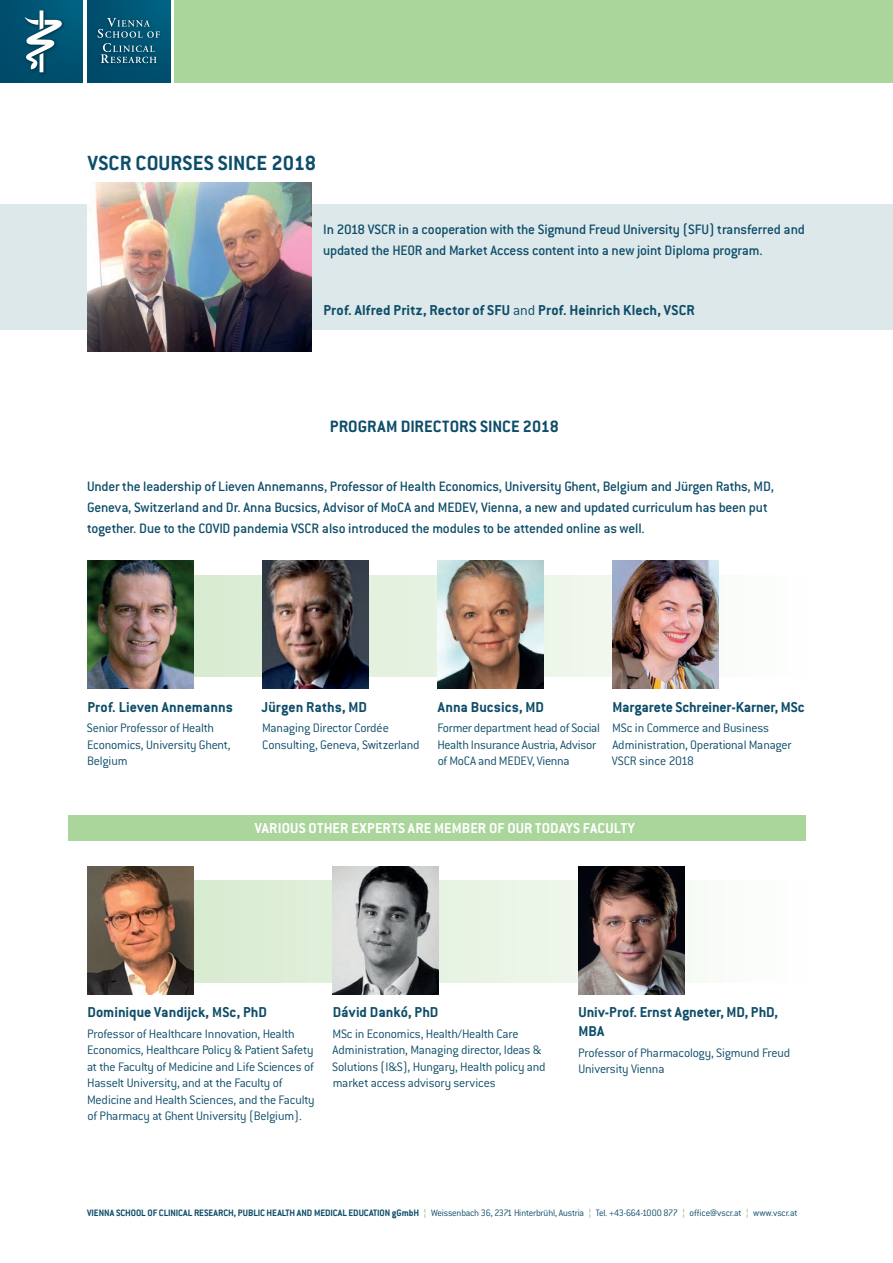
<style>
.page{position:relative;width:893px;height:1263px;background:#fff}
.page>*{position:absolute;margin:0;border:0;box-sizing:border-box;transform-origin:0 0}
.t1{font:700 22.5px "Conduit ITC";letter-spacing:.01em;color:#0e4d6a}
.t2{font:700 18px "Conduit ITC";letter-spacing:.005em;color:#0e4d69}
.t3{font:700 15.75px/18.8px "Conduit ITC";letter-spacing:.005em;color:#0e4d69}
.t4{font:700 15.75px "Conduit ITC";letter-spacing:.005em;color:#fff}
.t5{font:700 15.75px "Conduit ITC";letter-spacing:-.015em;color:#0e4d69}
.t6{font:500 15px/21px "Conduit ITC";letter-spacing:-.015em;color:#0e4d69}
.t7{font:300 13.5px/16.5px "Conduit ITC";letter-spacing:-.015em;color:#0e4d69}
.t8{font:300 10.2px "Conduit ITC";letter-spacing:-.02em;color:#0e4d69}
.s1{font-weight:300}
.s2{font-weight:700}
.s3{font-weight:700;color:#aad59b}
</style>
<div class="page">
<div style="left:174px;top:0;width:719px;height:83px;background:#aad59b"></div>
<div style="left:0;top:0;width:83px;height:83px;background:linear-gradient(to right,#004b6a,#005979)"></div>
<div style="left:87px;top:0;width:83px;height:83px;background:linear-gradient(to right,#004a69,#005979)"></div>
<svg style="left:25px;top:10px;width:37px;height:62px"></svg>
<svg style="left:98px;top:18px;width:62px;height:45px;background:#246781"></svg>
<svg style="left:193px;top:575px;width:419px;height:102px;background:#dfedda"></svg>
<img style="left:262px;top:561px;width:107px;height:127px">
<img style="left:612px;top:561px;width:107px;height:127px">
<img style="left:87px;top:561px;width:106px;height:127px">
<img style="left:437px;top:561px;width:107px;height:127px">
<div style="left:0;top:204px;width:893px;height:126px;background:#dde8ea"></div>
<img style="left:87px;top:183px;width:224px;height:168px">
<svg style="left:193px;top:881px;width:499px;height:101px;background:#e3f0de"></svg>
<img style="left:333px;top:866px;width:106px;height:128px">
<img style="left:87px;top:866px;width:106px;height:128px">
<img style="left:578px;top:866px;width:107px;height:128px">
<div style="left:69px;top:815px;width:737px;height:26px;background:#aad59b"></div>
<h1 class="t1" style="left:88px;top:149px;width:230px">VSCR COURSES SINCE 2018</h1>
<p class="t6" style="left:323px;top:219px;width:483px">In 2018 VSCR in a cooperation with the Sigmund Freud University (SFU) transferred and updated the HEOR and Market Access content into a new joint Diploma program.</p>
<p class="t3" style="left:323px;top:301px;width:373px">Prof. Alfred Pritz, Rector of SFU <span class="s1">and</span> Prof. Heinrich Klech, VSCR</p>
<h2 class="t2" style="left:330px;top:416px;width:231px">PROGRAM DIRECTORS SINCE 2018</h2>
<p class="t6" style="left:87px;top:476px;width:688px">Under the leadership of Lieven Annemanns, Professor of Health Economics, University Ghent, Belgium and Jürgen Raths, MD,<br>Geneva, Switzerland and Dr. Anna Bucsics, Advisor of MoCA and MEDEV, Vienna, a new and updated curriculum has been put together. Due to the COVID pandemia VSCR also introduced the modules to be attended online as well.</p>
<p class="t3" style="left:87px;top:697px;width:147px">Prof. Lieven Annemanns</p>
<p class="t7" style="left:87px;top:720px;width:145px">Senior Professor of Health<br>Economics, University Ghent,<br>Belgium</p>
<p class="t3" style="left:262px;top:697px;width:107px">Jürgen Raths, MD</p>
<p class="t7" style="left:262px;top:720px;width:159px">Managing Director Cordée<br>Consulting, Geneva, Switzerland</p>
<p class="t3" style="left:438px;top:697px;width:108px">Anna Bucsics, MD</p>
<p class="t7" style="left:437px;top:720px;width:164px">Former department head of Social<br>Health Insurance Austria, Advisor of MoCA and MEDEV, Vienna</p>
<p class="t5" style="left:613px;top:698px;width:194px">Margarete Schreiner-Karner, MSc</p>
<p class="t7" style="left:612px;top:720px;width:181px">MSc in Commerce and Business<br>Administration, Operational Manager<br>VSCR since 2018</p>
<p class="t4" style="left:255px;top:819px;width:382px">VARIOUS OTHER EXPERTS ARE MEMBER OF OUR TODAYS FACULTY</p>
<p class="t3" style="left:87px;top:1002px;width:181px">Dominique Vandijck, MSc, PhD</p>
<p class="t7" style="left:87px;top:1025px;width:229px">Professor of Healthcare Innovation, Health Economics, Healthcare Policy &amp; Patient Safety at the Faculty of Medicine and Life Sciences of Hasselt University, and at the Faculty of Medicine and Health Sciences, and the Faculty of Pharmacy at Ghent University (Belgium).</p>
<p class="t3" style="left:333px;top:1002px;width:107px">Dávid Dankó, PhD</p>
<p class="t7" style="left:332px;top:1025px;width:215px">MSc in Economics, Health/Health Care Administration, Managing director, Ideas &amp; Solutions (I&amp;S), Hungary, Health policy and market access advisory services</p>
<p class="t3" style="left:578px;top:1002px;width:201px">Univ-Prof. Ernst Agneter, MD, PhD,<br>MBA</p>
<p class="t7" style="left:578px;top:1044px;width:213px">Professor of Pharmacology, Sigmund Freud<br>University Vienna</p>
<p class="t8" style="left:87px;top:1207px;width:712px"><span class="s2">VIENNA SCHOOL OF CLINICAL RESEARCH, PUBLIC HEALTH AND MEDICAL EDUCATION gGmbH</span> <span class="s3">¦</span> Weissenbach 36, 2371 Hinterbrühl, Austria <span class="s3">¦</span> Tel. +43-664-1000 877 <span class="s3">¦</span> office@vscr.at <span class="s3">¦</span> www.vscr.at</p>
</div>
